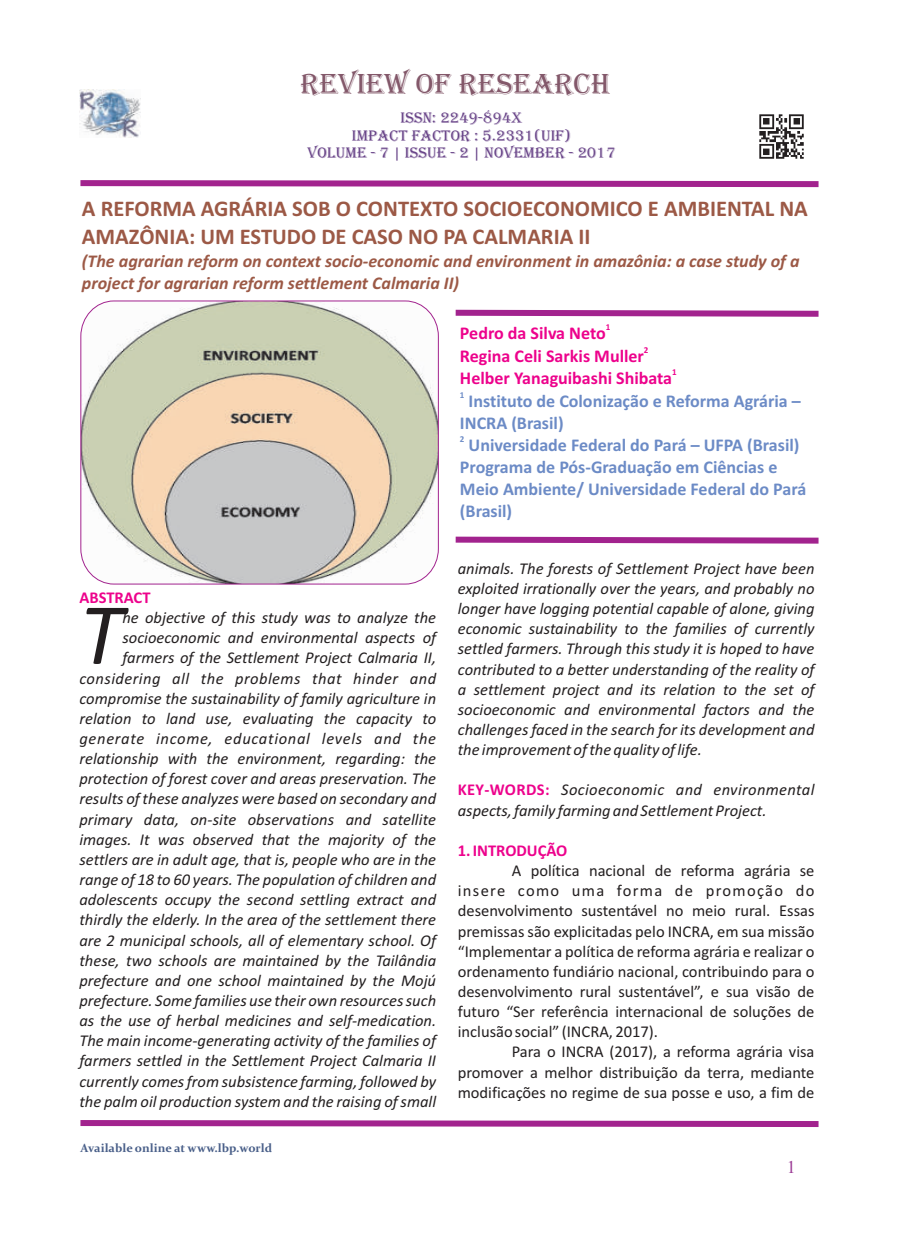
<style>
.page{position:relative;width:898px;height:1242px;background:#fff}
.page>*{position:absolute;margin:0;border:0;box-sizing:border-box;transform-origin:0 0}
.t1{font:italic 88.2px "Calibri";color:#231f20}
.t2{font:30px "Algerian";color:#83586a}
.t3{font:700 22.5px/27.5px "Calibri";color:#9c5946}
.t4{font:700 18px/21.9px "Calibri";color:#6c8bc6}
.t5{font:italic 700 18px/21.9px "Calibri";color:#9c5946}
.t6{font:700 18px "Calibri";color:#ed028c}
.t7{font:18px "Times New Roman";color:#9c3d96}
.t8{font:italic 16.5px/20.1px "Calibri";color:#231f20;text-align:right}
.t9{font:16.5px/20.1px "Calibri";color:#231f20;text-align:justify}
.t10{font:700 16.5px "Calibri";color:#ed028c}
.t11{font:700 16.5px "Calibri";letter-spacing:.02em;color:#ed028c}
.t12{font:15.75px/17.5px "Algerian";color:#674287;text-align:center}
.t13{font:700 12px "Constantia";color:#485e88}
.t14{font:700 9px "Calibri";color:#ed028c}
.t15{font:700 9px "Calibri";color:#6c8bc6}
</style>
<div class="page">
<svg style="left:80px;top:1120px;width:739px;height:7px;background:#af429e"></svg>
<img style="left:81px;top:301px;width:357px;height:283px;border-radius:34px">
<div style="left:80px;top:300px;width:358px;height:284px;border:1px solid #a2238e;border-radius:34px"></div>
<svg style="left:455px;top:309px;width:364px;height:8px;background:#b95aaa"></svg>
<svg style="left:455px;top:536px;width:364px;height:8px;background:#b95aaa"></svg>
<svg style="left:80px;top:180px;width:739px;height:8px;background:#b959aa"></svg>
<img style="left:759px;top:114px;width:45px;height:45px">
<img style="left:80px;top:89px;width:60px;height:49px">
<h2 class="t2" style="left:300px;top:68px;width:311px">REVIEW OF RESEARCH</h2>
<p class="t12" style="left:307px;top:109px;width:309px">ISSN: 2249-894X<br>IMPACT FACTOR : 5.2331(UIF)<br>VOLUME - 7 | ISSUE - 2 | NOVEMBER - 2017</p>
<h3 class="t3" style="left:82px;top:197px;width:727px">A REFORMA AGRÁRIA SOB O CONTEXTO SOCIOECONOMICO E AMBIENTAL NA<br>AMAZÔNIA: UM ESTUDO DE CASO NO PA CALMARIA II</h3>
<p class="t5" style="left:82px;top:251px;width:718px">(The agrarian reform on context socio-economic and environment in amazônia: a case study of a project for agrarian reform settlement Calmaria II)</p>
<p class="t14" style="left:605px;top:323px;width:6px">1</p>
<p class="t6" style="left:460px;top:326px;width:147px">Pedro da Silva Neto</p>
<p class="t14" style="left:643px;top:346px;width:6px">2</p>
<p class="t6" style="left:460px;top:348px;width:185px">Regina Celi Sarkis Muller</p>
<p class="t10" style="left:79px;top:590px;width:73px">ABSTRACT</p>
<p class="t8" style="left:122px;top:609px;width:315px">he objective of this study was to analyze the</p>
<h1 class="t1" style="left:79px;top:597px;width:44px">T</h1>
<p class="t8" style="left:79px;top:629px;width:358px">socioeconomic and environmental aspects of farmers of the Settlement Project Calmaria II, considering all the problems that hinder and compromise the sustainability of family agriculture in relation to land use, evaluating the capacity to generate income, educational levels and the relationship with the environment, regarding: the protection of forest cover and areas preservation. The results of these analyzes were based on secondary and primary data, on-site observations and satellite images. It was observed that the majority of the settlers are in adult age, that is, people who are in the range of 18 to 60 years. The population of children and adolescents occupy the second settling extract and thirdly the elderly. In the area of the settlement there are 2 municipal schools, all of elementary school. Of these, two schools are maintained by the Tailândia prefecture and one school maintained by the Mojú prefecture. Some families use their own resources such as the use of herbal medicines and self-medication.<br>The main income-generating activity of the families of farmers settled in the Settlement Project Calmaria II currently comes from subsistence farming, followed by the palm oil production system and the raising of small</p>
<p class="t13" style="left:81px;top:1143px;width:193px">Available online at www.lbp.world</p>
<p class="t14" style="left:672px;top:368px;width:6px">1</p>
<p class="t6" style="left:460px;top:371px;width:213px">Helber Yanaguibashi Shibata</p>
<p class="t15" style="left:460px;top:391px;width:6px">1</p>
<p class="t4" style="left:460px;top:391px;width:342px;text-indent:9px">Instituto de Colonização e Reforma Agrária –<br>INCRA (Brasil)</p>
<p class="t15" style="left:460px;top:435px;width:6px">2</p>
<p class="t4" style="left:460px;top:435px;width:347px;text-indent:9px">Universidade Federal do Pará – UFPA (Brasil)<br>Programa de Pós-Graduação em Ciências e Meio Ambiente/ Universidade Federal do Pará (Brasil)</p>
<p class="t8" style="left:457px;top:559px;width:358px;text-align:justify">animals. The forests of Settlement Project have been exploited irrationally over the years, and probably no longer have logging potential capable of alone, giving economic sustainability to the families of currently settled farmers. Through this study it is hoped to have contributed to a better understanding of the reality of a settlement project and its relation to the set of socioeconomic and environmental factors and the challenges faced in the search for its development and the improvement of the quality of life.</p>
<p class="t8" style="left:457px;top:781px;width:358px;text-align:left;text-indent:103px">Socioeconomic and environmental aspects, family farming and Settlement Project.</p>
<p class="t11" style="left:457px;top:783px;width:93px">KEY-WORDS:</p>
<p class="t10" style="left:457px;top:843px;width:111px">1. INTRODUÇÃO</p>
<p class="t9" style="left:457px;top:862px;width:358px;text-indent:54px">A política nacional de reforma agrária se insere como uma forma de promoção do desenvolvimento sustentável no meio rural. Essas premissas são explicitadas pelo INCRA, em sua missão “Implementar a política de reforma agrária e realizar o ordenamento fundiário nacional, contribuindo para o desenvolvimento rural sustentável”, e sua visão de futuro “Ser referência internacional de soluções de inclusão social” (INCRA, 2017).</p>
<p class="t9" style="left:457px;top:1043px;width:358px;text-indent:54px">Para o INCRA (2017), a reforma agrária visa promover a melhor distribuição da terra, mediante modificações no regime de sua posse e uso, a fim de</p>
<p class="t7" style="left:786px;top:1160px;width:10px">1</p>
</div>
